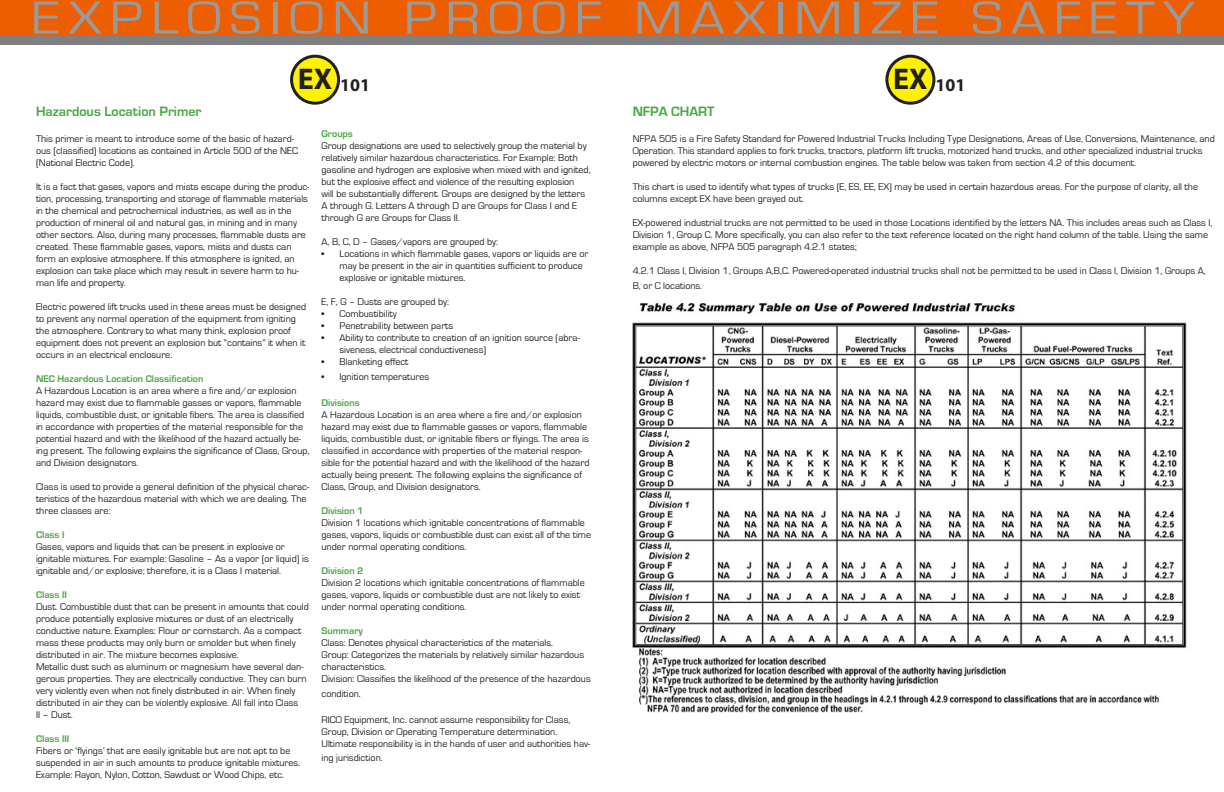
<style>
.page{position:relative;width:1224px;height:792px;background:#fff}
.page>*{position:absolute;margin:0;border:0;box-sizing:border-box;transform-origin:0 0}
.t1{font:48px "Eurostile";color:#9a9a9a;scale:1.17 1}
.t2{font:700 18px "Myriad Pro";color:#231f20}
.t3{font:700 14px "Eurostile";color:#49a842}
.t4{font:10px/12px "Eurostile";color:#231f20}
.t5{font:700 10px "Eurostile";color:#49a842}
.s1{font-size:30px}
</style>
<div class="page">
<div style="left:0;top:30px;width:626px;height:15px;background:#808080"></div>
<div style="left:0;top:0;width:621px;height:36px;background:#ec5e00"></div>
<div style="left:594px;top:30px;width:630px;height:15px;background:#808080"></div>
<div style="left:594px;top:0;width:630px;height:36px;background:#ec5e00"></div>
<img style="left:632px;top:304px;width:555px;height:408px">
<div style="left:292px;top:56px;width:47px;height:47px;background:#fff200;border-radius:50%"></div>
<div style="left:290px;top:55px;width:50px;height:50px;border:3px solid #231f20;border-radius:50%"></div>
<div style="left:887px;top:56px;width:47px;height:47px;background:#fff200;border-radius:50%"></div>
<div style="left:885px;top:55px;width:50px;height:50px;border:3px solid #231f20;border-radius:50%"></div>
<h1 class="t1" style="left:32px;top:-8px;width:33px">EXPLOSION</h1>
<h1 class="t1" style="left:404px;top:-8px;width:35px">PROOF</h1>
<h1 class="t1" style="left:634px;top:-8px;width:33px">MAXIMIZE</h1>
<h1 class="t1" style="left:971px;top:-8px;width:33px">SAFETY</h1>
<h2 class="t2" style="left:298px;top:73px;width:74px"><span class="s1">EX</span> 101</h2>
<h2 class="t2" style="left:893px;top:73px;width:74px"><span class="s1">EX</span> 101</h2>
<h3 class="t3" style="left:36px;top:104px;width:167px">Hazardous Location Primer</h3>
<p class="t4" style="left:36px;top:133px;width:264px">This primer is meant to introduce some of the basic of hazard&shy;ous (classified) locations as contained in Article 500 of the NEC (National Electric Code).</p>
<p class="t4" style="left:36px;top:181px;width:275px">It is a fact that gases, vapors and mists escape during the produc&shy;tion, processing, transporting and storage of flammable materials in the chemical and petrochemical industries, as well as in the production of mineral oil and natural gas, in mining and in many other sectors. Also, during many processes, flammable dusts are created. These flammable gases, vapors, mists and dusts can form an explosive atmosphere. If this atmosphere is ignited, an explosion can take place which may result in severe harm to hu&shy;man life and property.</p>
<p class="t4" style="left:36px;top:301px;width:272px">Electric powered lift trucks used in these areas must be designed to prevent any normal operation of the equipment from igniting the atmosphere. Contrary to what many think, explosion proof equipment does not prevent an explosion but “contains” it when it occurs in an electrical enclosure.</p>
<p class="t5" style="left:36px;top:374px;width:169px">NEC Hazardous Location Classification</p>
<p class="t4" style="left:36px;top:385px;width:275px">A Hazardous Location is an area where a fire and/or explosion hazard may exist due to flammable gasses or vapors, flammable liquids, combustible dust, or ignitable fibers. The area is classified in accordance with properties of the material responsible for the potential hazard and with the likelihood of the hazard actually be&shy;ing present. The following explains the significance of Class, Group, and Division designators.</p>
<p class="t4" style="left:36px;top:481px;width:275px">Class is used to provide a general definition of the physical charac&shy;teristics of the hazardous material with which we are dealing. The three classes are:</p>
<p class="t5" style="left:36px;top:530px;width:30px">Class I</p>
<p class="t4" style="left:36px;top:541px;width:274px">Gases, vapors and liquids that can be present in explosive or ignitable mixtures. For example: Gasoline – As a vapor (or liquid) is ignitable and/or explosive; therefore, it is a Class I material.</p>
<p class="t5" style="left:36px;top:590px;width:32px">Class II</p>
<p class="t4" style="left:36px;top:601px;width:274px">Dust. Combustible dust that can be present in amounts that could produce potentially explosive mixtures or dust of an electrically conductive nature. Examples: Flour or cornstarch. As a compact mass these products may only burn or smolder but when finely distributed in air. The mixture becomes explosive.<br>Metallic dust such as aluminum or magnesium have several dan&shy;gerous properties. They are electrically conductive. They can burn very violently even when not finely distributed in air. When finely distributed in air they can be violently explosive. All fall into Class<br>II – Dust.</p>
<p class="t5" style="left:36px;top:734px;width:35px">Class III</p>
<p class="t4" style="left:36px;top:745px;width:266px">Fibers or ‘flyings’ that are easily ignitable but are not apt to be suspended in air in such amounts to produce ignitable mixtures.<br>Example: Rayon, Nylon, Cotton, Sawdust or Wood Chips, etc.</p>
<p class="t5" style="left:322px;top:129px;width:33px">Groups</p>
<p class="t4" style="left:322px;top:140px;width:271px">Group designations are used to selectively group the material by relatively similar hazardous characteristics. For Example: Both gasoline and hydrogen are explosive when mixed with and ignited, but the explosive effect and violence of the resulting explosion<br>will be substantially different. Groups are designed by the letters A through G. Letters A through D are Groups for Class I and E through G are Groups for Class II.</p>
<p class="t4" style="left:322px;top:236px;width:178px">A, B, C, D – Gases/vapors are grouped by:</p>
<p class="t4" style="left:340px;top:248px;width:250px;text-indent:-18px">• Locations in which flammable gases, vapors or liquids are or may be present in the air in quantities sufficient to produce explosive or ignitable mixtures.</p>
<p class="t4" style="left:322px;top:296px;width:129px">E, F, G – Dusts are grouped by:</p>
<p class="t4" style="left:322px;top:308px;width:77px">• Combustibility</p>
<p class="t4" style="left:322px;top:320px;width:133px">• Penetrability between parts</p>
<p class="t4" style="left:340px;top:332px;width:242px;text-indent:-18px">• Ability to contribute to creation of an ignition source (abra&shy;siveness, electrical conductiveness)</p>
<p class="t4" style="left:322px;top:356px;width:88px">• Blanketing effect</p>
<p class="t4" style="left:322px;top:371px;width:109px">• Ignition temperatures</p>
<p class="t5" style="left:322px;top:397px;width:40px">Divisions</p>
<p class="t4" style="left:322px;top:409px;width:269px">A Hazardous Location is an area where a fire and/or explosion hazard may exist due to flammable gasses or vapors, flammable liquids, combustible dust, or ignitable fibers or flyings. The area is classified in accordance with properties of the material respon&shy;sible for the potential hazard and with the likelihood of the hazard actually being present. The following explains the significance of Class, Group, and Division designators.</p>
<p class="t5" style="left:322px;top:505px;width:43px">Division 1</p>
<p class="t4" style="left:322px;top:517px;width:271px">Division 1 locations which ignitable concentrations of flammable gases, vapors, liquids or combustible dust can exist all of the time under normal operating conditions.</p>
<p class="t5" style="left:322px;top:565px;width:43px">Division 2</p>
<p class="t4" style="left:322px;top:577px;width:265px">Division 2 locations which ignitable concentrations of flammable gases, vapors, liquids or combustible dust are not likely to exist under normal operating conditions.</p>
<p class="t5" style="left:322px;top:625px;width:43px">Summary</p>
<p class="t4" style="left:322px;top:637px;width:271px">Class: Denotes physical characteristics of the materials.<br>Group: Categorizes the materials by relatively similar hazardous characteristics.<br>Division: Classifies the likelihood of the presence of the hazardous</p>
<p class="t4" style="left:322px;top:687px;width:41px">condition.</p>
<p class="t4" style="left:322px;top:714px;width:270px">RICO Equipment, Inc. cannot assume responsibility for Class,<br>Group, Division or Operating Temperature determination.<br>Ultimate responsibility is in the hands of user and authorities hav-</p>
<p class="t4" style="left:322px;top:752px;width:63px">ing jurisdiction.</p>
<h3 class="t3" style="left:633px;top:104px;width:84px">NFPA CHART</h3>
<p class="t4" style="left:633px;top:133px;width:584px">NFPA 505 is a Fire Safety Standard for Powered Industrial Trucks Including Type Designations, Areas of Use, Conversions, Maintenance, and<br>Operation. This standard applies to fork trucks, tractors, platform lift trucks, motorized hand trucks, and other specialized industrial trucks powered by electric motors or internal combustion engines. The table below was taken from section 4.2 of this document.</p>
<p class="t4" style="left:633px;top:181px;width:567px">This chart is used to identify what types of trucks (E, ES, EE, EX) may be used in certain hazardous areas. For the purpose of clarity, all the columns except EX have been grayed out.</p>
<p class="t4" style="left:633px;top:217px;width:581px">EX-powered industrial trucks are not permitted to be used in those Locations identified by the letters NA. This includes areas such as Class I,<br>Division 1, Group C. More specifically, you can also refer to the text reference located on the right hand column of the table. Using the same example as above, NFPA 505 paragraph 4.2.1 states;</p>
<p class="t4" style="left:633px;top:264px;width:575px;line-height:14.4px">4.2.1 Class I, Division 1, Groups A,B,C. Powered-operated industrial trucks shall not be permitted to be used in Class I, Division 1, Groups A,<br>B, or C locations.</p>
</div>
